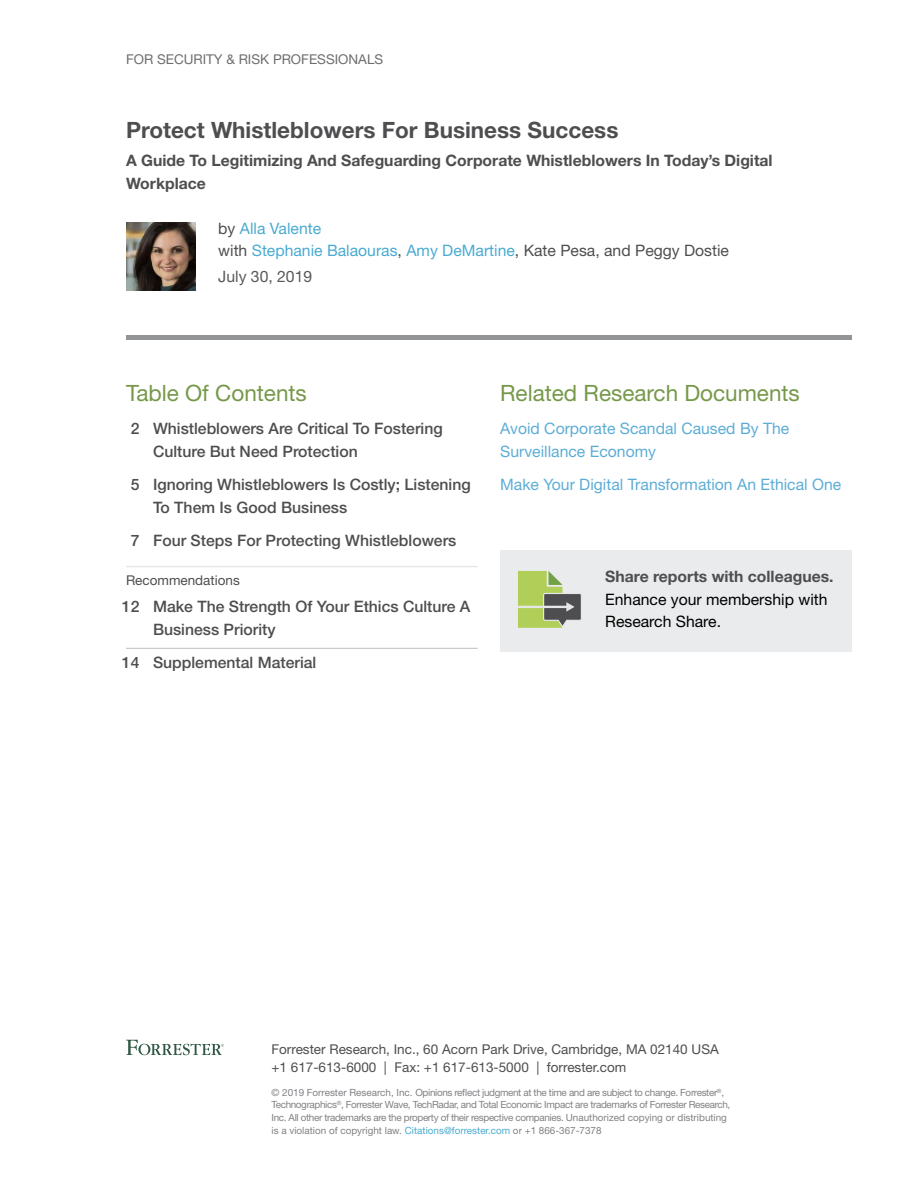
<style>
.page{position:relative;width:918px;height:1188px;background:#fff}
.page>*{position:absolute;margin:0;border:0;box-sizing:border-box;transform-origin:0 0}
.t1{font:22.5px "Helvetica Neue LT Std";color:#769849}
.t2{font:700 22.5px "Helvetica Neue LT Std";color:#4e4e50}
.t3{font:500 15.75px/22.5px "Helvetica Neue LT Std";color:#4e4e50}
.t4{font:700 15.75px/22.5px "Helvetica Neue LT Std";color:#4e4e50}
.t5{font:15.75px/22.5px "Helvetica Neue LT Std";color:#5cadd6}
.t6{font:15.75px/22.5px "Helvetica Neue LT Std";color:#4aaad1}
.t7{font:15.75px/22.5px "Helvetica Neue LT Std";color:#000}
.t8{font:15.75px "Helvetica Neue LT Std";color:#59595b}
.t9{font:13.5px/18.8px "Helvetica Neue LT Std";color:#4e4e50}
.t10{font:13.5px "Helvetica Neue LT Std";color:#6d6e70}
.t11{font:9.9px/12.5px "Helvetica Neue LT Std";letter-spacing:-.035em;color:#808184}
.s1{color:#4e4e50}
.s2{color:#4aaad1}
</style>
<div class="page">
<div style="left:126px;top:335px;width:726px;height:5px;background:#929496"></div>
<hr style="left:126px;top:566px;width:352px;height:1px;background:#e6e7e7">
<hr style="left:126px;top:648px;width:352px;height:1px;background:#bfbfbf">
<img style="left:126px;top:223px;width:70px;height:67px">
<svg style="left:126px;top:1040px;width:98px;height:15px"></svg>
<div style="left:500px;top:550px;width:352px;height:102px;background:#eaebec"></div>
<svg style="left:518px;top:571px;width:63px;height:57px"></svg>
<h3 class="t10" style="left:126px;top:51px;width:259px">For Security &amp; Risk Professionals</h3>
<h1 class="t2" style="left:126px;top:116px;width:494px">Protect Whistleblowers For Business Success</h1>
<h2 class="t4" style="left:126px;top:149px;width:648px">A Guide To Legitimizing And Safeguarding Corporate Whistleblowers In Today’s Digital<br>Workplace</h2>
<h2 class="t6" style="left:218px;top:217px;width:512px"><span class="s1">by</span> Alla Valente<br><span class="s1">with</span> Stephanie Balaouras<span class="s1">,</span> Amy DeMartine<span class="s1">, Kate Pesa, and Peggy Dostie</span></h2>
<h2 class="t8" style="left:218px;top:267px;width:95px">July 30, 2019</h2>
<h1 class="t1" style="left:126px;top:379px;width:182px">Table Of Contents</h1>
<h2 class="t3" style="left:153px;top:417px;width:291px">Whistleblowers Are Critical To Fostering<br>Culture But Need Protection</h2>
<h2 class="t3" style="left:153px;top:473px;width:319px">Ignoring Whistleblowers Is Costly; Listening<br>To Them Is Good Business</h2>
<h2 class="t3" style="left:153px;top:529px;width:305px">Four Steps For Protecting Whistleblowers</h2>
<h3 class="t9" style="left:126px;top:571px;width:115px">Recommendations</h3>
<h2 class="t3" style="left:153px;top:595px;width:319px">Make The Strength Of Your Ethics Culture A<br>Business Priority</h2>
<h2 class="t3" style="left:153px;top:651px;width:165px">Supplemental Material</h2>
<h2 class="t3" style="left:131px;top:417px;width:10px">2</h2>
<h2 class="t3" style="left:131px;top:473px;width:10px">5</h2>
<h2 class="t3" style="left:131px;top:529px;width:10px">7</h2>
<h2 class="t3" style="left:122px;top:595px;width:19px">12</h2>
<h2 class="t3" style="left:122px;top:651px;width:19px">14</h2>
<h1 class="t1" style="left:500px;top:379px;width:301px">Related Research Documents</h1>
<h2 class="t5" style="left:500px;top:417px;width:291px">Avoid Corporate Scandal Caused By The<br>Surveillance Economy</h2>
<h2 class="t5" style="left:500px;top:473px;width:343px">Make Your Digital Transformation An Ethical One</h2>
<h2 class="t4" style="left:605px;top:565px;width:230px">Share reports with colleagues.</h2>
<h2 class="t7" style="left:605px;top:588px;width:224px">Enhance your membership with<br>Research Share.</h2>
<h3 class="t9" style="left:272px;top:1039px;width:449px">Forrester Research, I nc., 60 Acorn Park Drive, Cambridge, MA 02140 USA +1 617-613-6000 | Fax: +1 617-613-5000 | forrester.com</h3>
<p class="t11" style="left:271px;top:1087px;width:460px">© 2019 Forrester Research, I nc. Opinions reflect judgment at the time and are subject to change. Forrester<sup>®</sup>, Technographics<sup>®</sup>, Forrester Wave, TechRadar, and Total Economic I mpact are trademarks of Forrester Research, I nc. All other trademarks are the property of their respective companies. U nauthorized copying or distributing is a violation of copyright law. <span class="s2">Citations@forrester.com</span> or +1 866-367-7378</p>
</div>
